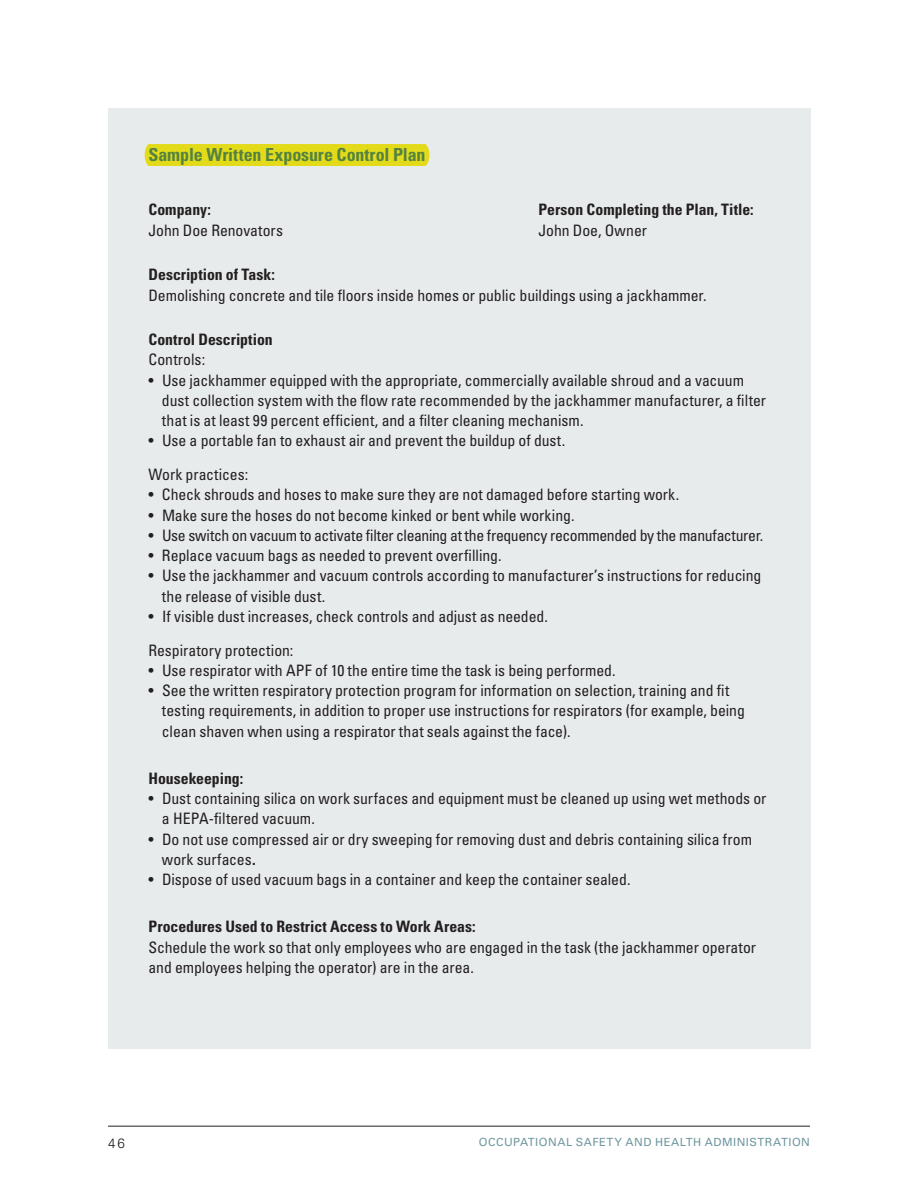
<style>
.page{position:relative;width:918px;height:1188px;background:#fff}
.page>*{position:absolute;margin:0;border:0;box-sizing:border-box;transform-origin:0 0}
.t1{font:700 condensed 18px "Univers";letter-spacing:-.01em;color:#548340}
.t2{font:condensed 15.75px/20.2px "Univers";letter-spacing:-.005em;color:#231f20}
.t3{font:700 condensed 15.75px "Univers";color:#231f20}
.t4{font:condensed 15.75px "Univers";letter-spacing:-.025em;color:#231f20}
.t5{font:300 13.5px "Univers";color:#231f20}
.t6{font:11.25px "Univers";letter-spacing:.045em;color:#6f979f}
.s1{font-weight:700;font-stretch:normal}
</style>
<div class="page">
<hr style="left:108px;top:1126px;width:702px;height:1px;background:#231f20">
<div style="left:108px;top:108px;width:702px;height:941px;background:#e8ebec"></div>
<svg style="left:144px;top:144px;width:286px;height:22px;background:#e3db25"></svg>
<div style="left:149px;top:148px;width:276px;height:17px;background:#e3db1a"></div>
<p class="t1" style="left:149px;top:149px;width:279px">Sample Written Exposure Control Plan</p>
<p class="t3" style="left:149px;top:204px;width:64px">Company:</p>
<p class="t3" style="left:539px;top:204px;width:217px">Person Completing the Plan, Title:</p>
<p class="t2" style="left:149px;top:221px;width:136px">John Doe Renovators</p>
<p class="t2" style="left:538px;top:221px;width:110px">John Doe, Owner</p>
<p class="t3" style="left:149px;top:269px;width:128px">Description of Task:</p>
<p class="t2" style="left:149px;top:286px;width:560px">Demolishing concrete and tile floors inside homes or public buildings using a jackhammer.</p>
<p class="t3" style="left:149px;top:334px;width:126px">Control Description</p>
<p class="t2" style="left:149px;top:351px;width:58px">Controls:</p>
<p class="t2" style="left:162px;top:371px;width:606px;text-indent:-13px">• Use jackhammer equipped with the appropriate, commercially available shroud and a vacuum dust collection system with the flow rate recommended by the jackhammer manufacturer, a filter that is at least 99 percent efficient, and a filter cleaning mechanism.</p>
<p class="t2" style="left:149px;top:425px;width:418px;line-height:33.8px">• Use a portable fan to exhaust air and prevent the buildup of dust.<br>Work practices:</p>
<p class="t2" style="left:149px;top:486px;width:532px">• Check shrouds and hoses to make sure they are not damaged before starting work.</p>
<p class="t2" style="left:149px;top:506px;width:428px">• Make sure the hoses do not become kinked or bent while working.</p>
<p class="t4" style="left:149px;top:529px;width:616px">• Use switch on vacuum to activate filter cleaning at the frequency recommended by the manufacturer.</p>
<p class="t2" style="left:149px;top:547px;width:355px">• Replace vacuum bags as needed to prevent overfilling.</p>
<p class="t2" style="left:162px;top:567px;width:601px;text-indent:-13px">• Use the jackhammer and vacuum controls according to manufacturer’s instructions for reducing the release of visible dust.</p>
<p class="t2" style="left:149px;top:601px;width:401px;line-height:33.8px">• If visible dust increases, check controls and adjust as needed.<br>Respiratory protection:</p>
<p class="t2" style="left:149px;top:662px;width:469px">• Use respirator with APF of 10 the entire time the task is being performed.</p>
<p class="t2" style="left:162px;top:682px;width:584px;text-indent:-13px">• See the written respiratory protection program for information on selection, training and fit testing requirements, in addition to proper use instructions for respirators (for example, being clean shaven when using a respirator that seals against the face).</p>
<p class="t3" style="left:149px;top:772px;width:96px">Housekeeping:</p>
<p class="t2" style="left:162px;top:790px;width:606px;text-indent:-13px">• Dust containing silica on work surfaces and equipment must be cleaned up using wet methods or a HEPA-filtered vacuum.</p>
<p class="t2" style="left:162px;top:830px;width:592px;text-indent:-13px">• Do not use compressed air or dry sweeping for removing dust and debris containing silica from work surfaces<span class="s1">.</span></p>
<p class="t2" style="left:149px;top:871px;width:484px">• Dispose of used vacuum bags in a container and keep the container sealed.</p>
<p class="t3" style="left:149px;top:921px;width:329px">Procedures Used to Restrict Access to Work Areas:</p>
<p class="t2" style="left:149px;top:938px;width:609px">Schedule the work so that only employees who are engaged in the task (the jackhammer operator and employees helping the operator) are in the area.</p>
<p class="t5" style="left:108px;top:1138px;width:18px">46</p>
<p class="t6" style="left:479px;top:1138px;width:333px">OCCUPATIONAL SAFETY AND HEALTH ADMINISTRATION</p>
</div>
